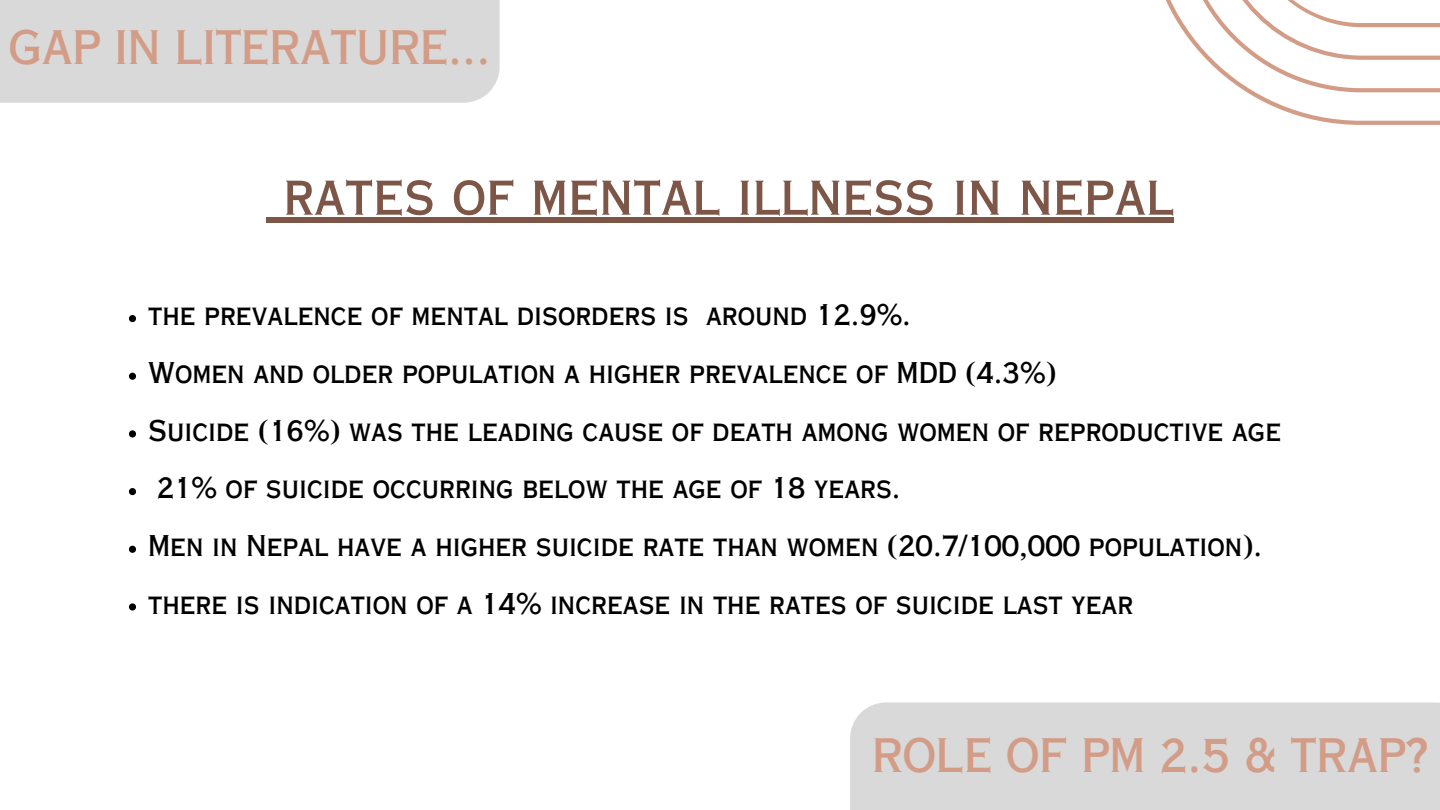
<style>
.page{position:relative;width:1440px;height:810px;background:#fff}
.page>*{position:absolute;margin:0;border:0;box-sizing:border-box;transform-origin:0 0}
.t1{font:55.7px "Copperplate Gothic LT Pro 30 AB";color:#7d5647}
.t2{font:46px "Copperplate Gothic LT Pro 30 AB";color:#d39c87}
.t3{font:28.5px "Copperplate Gothic LT Pro 30 AB";color:#000}
</style>
<div class="page">
<div style="left:0;top:0;width:500px;height:103px;background:#d9d9d9"></div>
<div style="left:266px;top:218px;width:17px;height:5px;background:#7d5647"></div>
<div style="left:283px;top:218px;width:891px;height:5px;background:#7d5647"></div>
<svg style="left:129px;top:315px;width:7px;height:7px"></svg>
<svg style="left:129px;top:373px;width:7px;height:7px"></svg>
<svg style="left:129px;top:430px;width:7px;height:7px"></svg>
<svg style="left:129px;top:488px;width:7px;height:7px"></svg>
<svg style="left:129px;top:546px;width:7px;height:7px"></svg>
<svg style="left:129px;top:603px;width:7px;height:8px"></svg>
<svg style="left:1166px;top:0;width:274px;height:125px"></svg>
<div style="left:850px;top:702px;width:590px;height:108px;background:#d9d9d9"></div>
<p class="t2" style="left:9px;top:30px;width:483px">GAP IN LITERATURE...</p>
<p class="t1" style="left:283px;top:174px;width:892px">rates of mental illness in nepal</p>
<p class="t3" style="left:148px;top:305px;width:764px">the prevalence of mental disorders is around 12.9%.</p>
<p class="t3" style="left:148px;top:362px;width:910px">Women and older population a higher prevalence of MDD (4.3%)</p>
<p class="t3" style="left:148px;top:420px;width:1135px">Suicide (16%) was the leading cause of death among women of reproductive age</p>
<p class="t3" style="left:157px;top:478px;width:745px">21% of suicide occurring below the age of 18 years.</p>
<p class="t3" style="left:148px;top:535px;width:1115px">Men in Nepal have a higher suicide rate than women (20.7/100,000 population).</p>
<p class="t3" style="left:148px;top:593px;width:987px">there is indication of a 14% increase in the rates of suicide last year</p>
<p class="t2" style="left:872px;top:738px;width:558px">ROLE OF PM 2.5 &amp; TRAP?</p>
</div>
